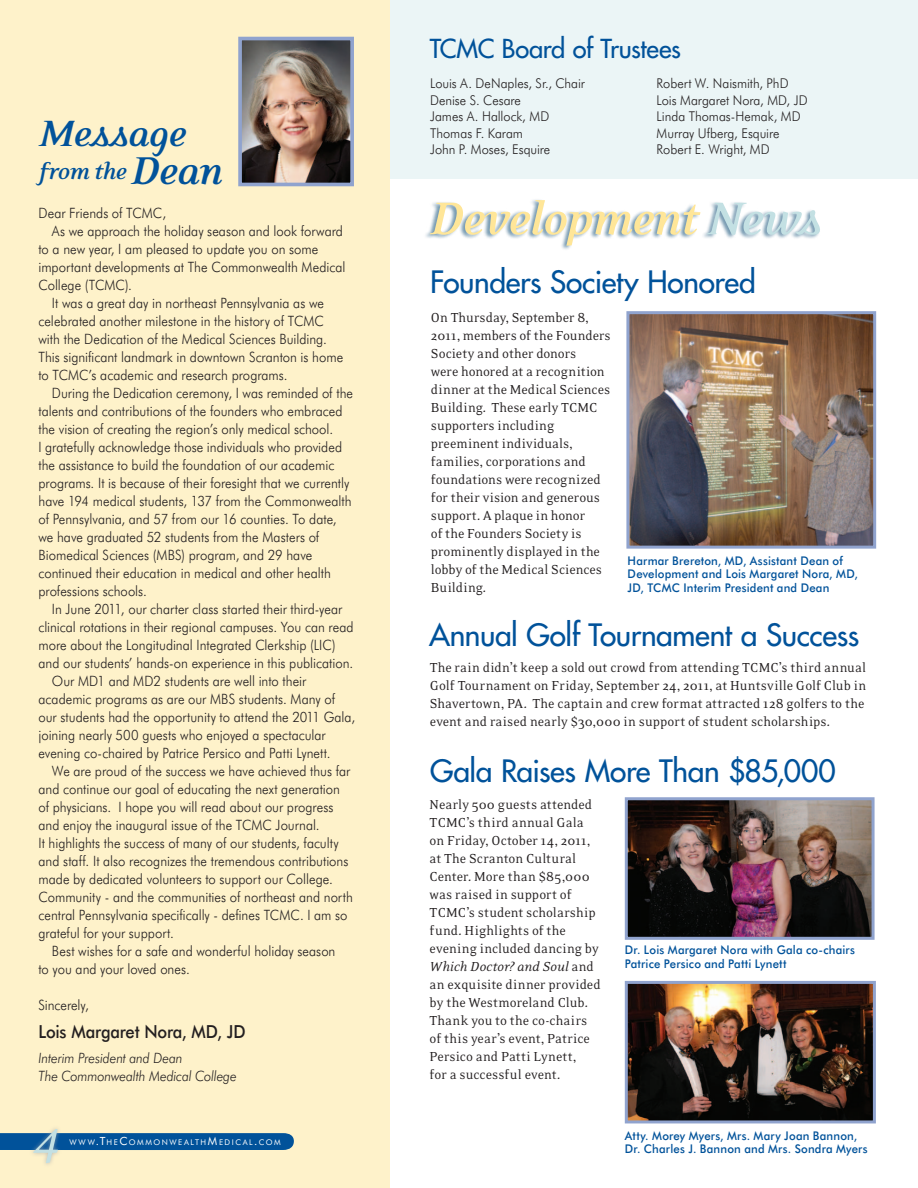
<style>
.page{position:relative;width:918px;height:1188px;background:#fff}
.page>*{position:absolute;margin:0;border:0;box-sizing:border-box;transform-origin:0 0}
.t1{font:italic 700 52.5px "Eidetic Neo";letter-spacing:-.03em;color:#ffe698}
.t2{font:italic 52.5px "Eidetic Neo";color:#c3e0e3}
.t3{font:italic 700 42px "Eidetic Neo";letter-spacing:-.02em;color:#01529a}
.t4{font:30px "Futura";letter-spacing:-.015em;color:#01529a}
.t5{font:italic 700 25.95px "Eidetic Neo";letter-spacing:-.02em;color:#01529a}
.t6{font:25.5px "Futura";letter-spacing:-.015em;color:#01529a}
.t7{font:500 18px "Futura BT";letter-spacing:-.015em;color:#231f20;scale:.92 1}
.t8{font:15px/18px "Eidetic Neo";color:#231f20;scale:.95 1}
.t9{font:300 14.25px "Futura BT";color:#231f20;scale:.92 1}
.t10{font:italic 300 14.25px/18px "Futura BT";letter-spacing:-.01em;color:#231f20;scale:.92 1}
.t11{font:300 13.5px/16.5px "Futura BT";color:#231f20;scale:.95 1}
.t12{font:500 12px/13.5px "Futura BT";letter-spacing:.015em;color:#01529a;scale:.95 1}
.t13{font:7.8px "Futura BT";letter-spacing:.195em;color:#fff}
.s1{font-size:44.4px}
.s2{font-size:11.25px}
.s3{color:#c3e0e3}
.s4{font-style:italic}
</style>
<div class="page">
<div style="left:367px;top:0;width:551px;height:178px;background:#ebf5f6"></div>
<div style="left:0;top:0;width:390px;height:1188px;background:#fef2ca"></div>
<img style="left:243px;top:42px;width:106px;height:139px">
<div style="left:238px;top:37px;width:116px;height:149px;border:4px solid #90a3ce"></div>
<div style="left:0;top:1133px;width:294px;height:17px;background:#01529a"></div>
<div style="left:29px;top:1125px;width:33px;height:42px;background:#a8a9ad;opacity:.75"></div>
<div style="left:424px;top:199px;width:397px;height:52px;background:#00436e;opacity:.55"></div>
<img style="left:630px;top:315px;width:242px;height:230px">
<div style="left:626px;top:311px;width:250px;height:238px;border:3px solid #90a3ce"></div>
<img style="left:629px;top:985px;width:243px;height:134px">
<div style="left:625px;top:981px;width:251px;height:142px;border:3px solid #90a3ce"></div>
<img style="left:629px;top:801px;width:242px;height:135px">
<div style="left:625px;top:797px;width:250px;height:143px;border:3px solid #90a3ce"></div>
<h2 class="t3" style="left:39px;top:111px;width:149px">Message</h2>
<h3 class="t5" style="left:39px;top:158px;width:185px">from the <span class="s1">Dean</span></h3>
<p class="t9" style="left:38px;top:204px;width:140px">Dear Friends of TCMC,</p>
<p class="t9" style="left:52px;top:222px;width:318px">As we approach the holiday season and look forward</p>
<p class="t9" style="left:38px;top:240px;width:306px">to a new year, I am pleased to update you on some</p>
<p class="t9" style="left:38px;top:258px;width:335px">important developments at The Commonwealth Medical</p>
<p class="t9" style="left:38px;top:276px;width:103px">College (TCMC).</p>
<p class="t9" style="left:52px;top:294px;width:297px">It was a great day in northeast Pennsylvania as we</p>
<p class="t9" style="left:38px;top:312px;width:312px">celebrated another milestone in the history of TCMC</p>
<p class="t9" style="left:38px;top:330px;width:315px">with the Dedication of the Medical Sciences Building.</p>
<p class="t9" style="left:38px;top:348px;width:333px">This significant landmark in downtown Scranton is home</p>
<p class="t9" style="left:38px;top:366px;width:272px">to TCMC’s academic and research programs.</p>
<p class="t9" style="left:52px;top:384px;width:329px">During the Dedication ceremony, I was reminded of the</p>
<p class="t9" style="left:38px;top:402px;width:332px">talents and contributions of the founders who embraced</p>
<p class="t9" style="left:38px;top:420px;width:322px">the vision of creating the region’s only medical school.</p>
<p class="t9" style="left:38px;top:438px;width:332px">I gratefully acknowledge those individuals who provided</p>
<p class="t9" style="left:38px;top:456px;width:323px">the assistance to build the foundation of our academic</p>
<p class="t9" style="left:38px;top:474px;width:340px">programs. It is because of their foresight that we currently</p>
<p class="t9" style="left:38px;top:492px;width:342px">have 194 medical students, 137 from the Commonwealth</p>
<p class="t9" style="left:38px;top:510px;width:326px">of Pennsylvania, and 57 from our 16 counties. To date,</p>
<p class="t9" style="left:38px;top:528px;width:307px">we have graduated 52 students from the Masters of</p>
<p class="t9" style="left:38px;top:546px;width:299px">Biomedical Sciences (MBS) program, and 29 have</p>
<p class="t9" style="left:38px;top:564px;width:319px">continued their education in medical and other health</p>
<p class="t9" style="left:38px;top:582px;width:119px">professions schools.</p>
<p class="t9" style="left:52px;top:600px;width:317px">In June 2011, our charter class started their third-year</p>
<p class="t9" style="left:38px;top:618px;width:344px">clinical rotations in their regional campuses. You can read</p>
<p class="t9" style="left:38px;top:636px;width:325px">more about the Longitudinal Integrated Clerkship (LIC)</p>
<p class="t9" style="left:38px;top:654px;width:344px">and our students’ hands-on experience in this publication.</p>
<p class="t9" style="left:52px;top:672px;width:278px">Our MD1 and MD2 students are well into their</p>
<p class="t9" style="left:38px;top:690px;width:324px">academic programs as are our MBS students. Many of</p>
<p class="t9" style="left:38px;top:708px;width:346px">our students had the opportunity to attend the 2011 Gala,</p>
<p class="t9" style="left:38px;top:726px;width:314px">joining nearly 500 guests who enjoyed a spectacular</p>
<p class="t9" style="left:38px;top:744px;width:319px">evening co-chaired by Patrice Persico and Patti Lynett.</p>
<p class="t9" style="left:52px;top:762px;width:326px">We are proud of the success we have achieved thus far</p>
<p class="t9" style="left:38px;top:780px;width:329px">and continue our goal of educating the next generation</p>
<p class="t9" style="left:38px;top:798px;width:322px">of physicians. I hope you will read about our progress</p>
<p class="t9" style="left:38px;top:816px;width:307px">and enjoy the inaugural issue of the TCMC Journal.</p>
<p class="t9" style="left:38px;top:834px;width:328px">It highlights the success of many of our students, faculty</p>
<p class="t9" style="left:38px;top:852px;width:338px">and staff. It also recognizes the tremendous contributions</p>
<p class="t9" style="left:38px;top:870px;width:322px">made by dedicated volunteers to support our College.</p>
<p class="t9" style="left:38px;top:888px;width:343px">Community - and the communities of northeast and north</p>
<p class="t9" style="left:38px;top:906px;width:338px">central Pennsylvania specifically - defines TCMC. I am so</p>
<p class="t9" style="left:38px;top:924px;width:149px">grateful for your support.</p>
<p class="t9" style="left:52px;top:942px;width:310px">Best wishes for a safe and wonderful holiday season</p>
<p class="t9" style="left:38px;top:960px;width:166px">to you and your loved ones.</p>
<p class="t9" style="left:38px;top:996px;width:56px">Sincerely,</p>
<p class="t7" style="left:38px;top:1021px;width:227px">Lois Margaret Nora, MD, JD</p>
<p class="t10" style="left:38px;top:1049px;width:217px">Interim President and Dean<br>The Commonwealth Medical College</p>
<h1 class="t2" style="left:34px;top:1110px;width:28px">4</h1>
<p class="t13" style="left:70px;top:1138px;width:213px">WWW<span class="s2">.T</span>HE<span class="s2">C</span>OMMONWEALTH<span class="s2">M</span>EDIC AL<span class="s2">.</span>COM</p>
<h3 class="t6" style="left:430px;top:32px;width:253px">TCMC Board of Trustees</h3>
<p class="t11" style="left:430px;top:75px;width:164px">Louis A. DeNaples, Sr., Chair<br>Denise S. Cesare<br>James A. Hallock, MD<br>Thomas F. Karam<br>John P. Moses, Esquire</p>
<p class="t11" style="left:657px;top:75px;width:161px">Robert W. Naismith, PhD<br>Lois Margaret Nora, MD, JD<br>Linda Thomas-Hemak, MD<br>Murray Ufberg, Esquire<br>Robert E. Wright, MD</p>
<h1 class="t1" style="left:430px;top:191px;width:394px">Development <span class="s3">News</span></h1>
<h3 class="t4" style="left:430px;top:263px;width:327px">Founders Society Honored</h3>
<p class="t8" style="left:431px;top:309px;width:191px">On Thursday, September 8,<br>2011, members of the Founders<br>Society and other donors<br>were honored at a recognition dinner at the Medical Sciences<br>Building. These early TCMC supporters including preeminent individuals, families, corporations and foundations were recognized for their vision and generous support. A plaque in honor<br>of the Founders Society is prominently displayed in the lobby of the Medical Sciences<br>Building.</p>
<p class="t12" style="left:628px;top:554px;width:244px">Harmar Brereton, MD, Assistant Dean of<br>Development and Lois Margaret Nora, MD,<br>JD, TCMC Interim President and Dean</p>
<h3 class="t4" style="left:429px;top:616px;width:432px">Annual Golf Tournament a Success</h3>
<p class="t8" style="left:430px;top:659px;width:461px;text-align:justify">The rain didn’t keep a sold out crowd from attending TCMC’s third annual Golf Tournament on Friday, September 24, 2011, at Huntsville Golf Club in Shavertown, PA. The captain and crew format attracted 128 golfers to the event and raised nearly $30,000 in support of student scholarships.</p>
<h3 class="t4" style="left:430px;top:751px;width:407px">Gala Raises More Than $85,000</h3>
<p class="t8" style="left:430px;top:796px;width:182px">Nearly 500 guests attended<br>TCMC’s third annual Gala on Friday, October 14, 2011, at The Scranton Cultural<br>Center. More than $85,000 was raised in support of<br>TCMC’s student scholarship fund. Highlights of the evening included dancing by<br><span class="s4">Which Doctor? and Soul</span> and an exquisite dinner provided by the Westmoreland Club.<br>Thank you to the co-chairs of this year’s event, Patrice<br>Persico and Patti Lynett,<br>for a successful event.</p>
<p class="t12" style="left:625px;top:943px;width:244px">Dr. Lois Margaret Nora with Gala co-chairs<br>Patrice Persico and Patti Lynett</p>
<p class="t12" style="left:625px;top:1129px;width:257px">Atty. Morey Myers, Mrs. Mary Joan Bannon,<br>Dr. Charles J. Bannon and Mrs. Sondra Myers</p>
</div>
